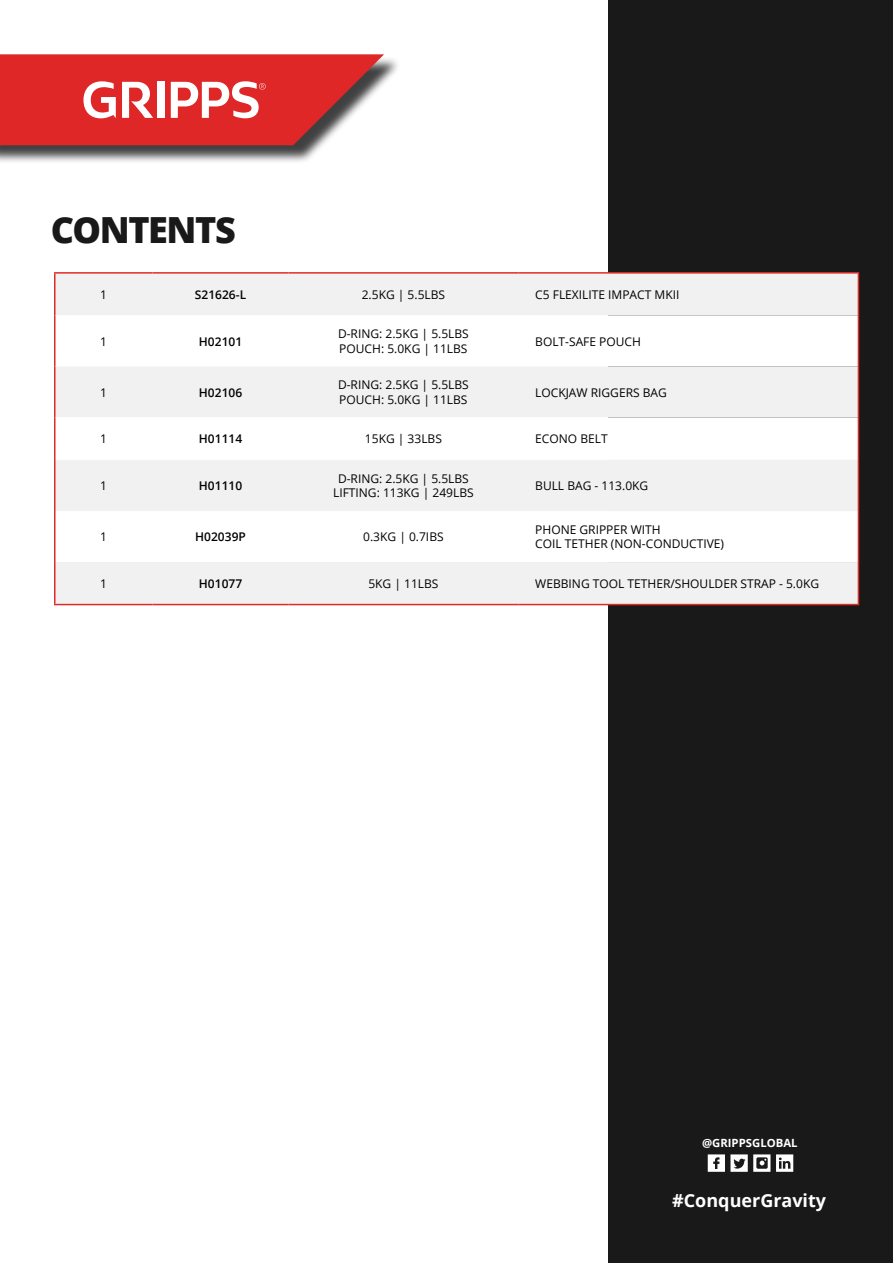
<style>
.page{position:relative;width:893px;height:1263px;background:#fff}
.page>*{position:absolute;margin:0;border:0;box-sizing:border-box;transform-origin:0 0}
.t1{font:800 36px "Open Sans";letter-spacing:-.04em;color:#19191a}
.t2{font:700 18px "Open Sans";color:#fff}
.t3{font:12px/14.4px "Open Sans";color:#000}
.t4{font:600 12px "Open Sans";color:#000}
.t5{font:700 11.4px "Open Sans";color:#fff}
</style>
<div class="page">
<div style="left:608px;top:0;width:285px;height:1263px;background:#19191a"></div>
<svg style="left:776px;top:1154px;width:17px;height:18px"></svg>
<svg style="left:708px;top:1154px;width:62px;height:18px"></svg>
<div style="left:0;top:56px;width:401px;height:108px;background:#000;opacity:.75"></div>
<svg style="left:0;top:54px;width:384px;height:91px;background:#dc4a49"></svg>
<div style="left:56px;top:274px;width:802px;height:330px;background:#f1f1f2"></div>
<svg style="left:56px;top:315px;width:802px;height:247px"></svg>
<hr style="left:54px;top:274px;width:2px;height:41px;background:#e12b28">
<hr style="left:858px;top:274px;width:1px;height:41px;background:#e12b28">
<hr style="left:54px;top:366px;width:2px;height:51px;background:#e12b28">
<hr style="left:858px;top:366px;width:1px;height:51px;background:#e12b28">
<hr style="left:54px;top:460px;width:2px;height:51px;background:#e12b28">
<hr style="left:54px;top:315px;width:2px;height:51px;background:#e12b28">
<hr style="left:858px;top:315px;width:1px;height:51px;background:#e12b28">
<hr style="left:54px;top:417px;width:2px;height:43px;background:#e12b28">
<hr style="left:858px;top:417px;width:1px;height:43px;background:#e12b28">
<hr style="left:858px;top:460px;width:1px;height:51px;background:#e12b28">
<hr style="left:54px;top:511px;width:2px;height:51px;background:#e12b28">
<hr style="left:858px;top:511px;width:1px;height:51px;background:#e12b28">
<hr style="left:54px;top:562px;width:2px;height:42px;background:#e12b28">
<hr style="left:858px;top:562px;width:1px;height:42px;background:#e12b28">
<hr style="left:54px;top:604px;width:99px;height:1px;background:#e12b28">
<hr style="left:153px;top:604px;width:136px;height:1px;background:#e12b28">
<hr style="left:289px;top:604px;width:229px;height:1px;background:#e12b28">
<hr style="left:518px;top:604px;width:341px;height:1px;background:#e12b28">
<hr style="left:54px;top:272px;width:99px;height:2px;background:#e12b28">
<hr style="left:153px;top:272px;width:136px;height:2px;background:#e12b28">
<hr style="left:289px;top:272px;width:229px;height:2px;background:#e12b28">
<hr style="left:518px;top:272px;width:341px;height:2px;background:#e12b28">
<h1 class="t1" style="left:51px;top:203px;width:187px">CONTENTS</h1>
<p class="t3" style="left:100px;top:287px;width:8px">1</p>
<p class="t4" style="left:195px;top:286px;width:53px">S21626-L</p>
<p class="t3" style="left:362px;top:287px;width:85px">2.5KG | 5.5LBS</p>
<p class="t3" style="left:535px;top:287px;width:146px">C5 FLEXILITE IMPACT MKII</p>
<p class="t3" style="left:100px;top:334px;width:8px">1</p>
<p class="t4" style="left:199px;top:333px;width:45px">H02101</p>
<p class="t3" style="left:338px;top:326px;width:132px">D-RING: 2.5KG | 5.5LBS<br>POUCH: 5.0KG | 11LBS</p>
<p class="t3" style="left:535px;top:334px;width:107px">BOLT-SAFE POUCH</p>
<p class="t3" style="left:100px;top:385px;width:8px">1</p>
<p class="t4" style="left:199px;top:384px;width:45px">H02106</p>
<p class="t3" style="left:338px;top:377px;width:132px">D-RING: 2.5KG | 5.5LBS<br>POUCH: 5.0KG | 11LBS</p>
<p class="t3" style="left:535px;top:385px;width:133px">LOCKJAW RIGGERS BAG</p>
<p class="t3" style="left:100px;top:431px;width:8px">1</p>
<p class="t4" style="left:199px;top:431px;width:45px">H01114</p>
<p class="t3" style="left:365px;top:431px;width:79px">15KG | 33LBS</p>
<p class="t3" style="left:535px;top:431px;width:74px">ECONO BELT</p>
<p class="t3" style="left:100px;top:478px;width:8px">1</p>
<p class="t4" style="left:199px;top:477px;width:45px">H01110</p>
<p class="t3" style="left:333px;top:471px;width:142px;text-align:center">D-RING: 2.5KG | 5.5LBS<br>LIFTING: 113KG | 249LBS</p>
<p class="t3" style="left:535px;top:478px;width:115px">BULL BAG - 113.0KG</p>
<p class="t3" style="left:100px;top:529px;width:8px">1</p>
<p class="t4" style="left:195px;top:528px;width:52px">H02039P</p>
<p class="t3" style="left:363px;top:529px;width:82px">0.3KG | 0.7IBS</p>
<p class="t3" style="left:535px;top:522px;width:190px">PHONE GRIPPER WITH<br>COIL TETHER (NON-CONDUCTIVE)</p>
<p class="t3" style="left:100px;top:576px;width:8px">1</p>
<p class="t4" style="left:199px;top:575px;width:45px">H01077</p>
<p class="t3" style="left:368px;top:576px;width:72px">5KG | 11LBS</p>
<p class="t3" style="left:535px;top:576px;width:285px">WEBBING TOOL TETHER/SHOULDER STRAP - 5.0KG</p>
<p class="t5" style="left:702px;top:1135px;width:97px">@GRIPPSGLOBAL</p>
<h2 class="t2" style="left:672px;top:1187px;width:155px">#ConquerGravity</h2>
</div>
